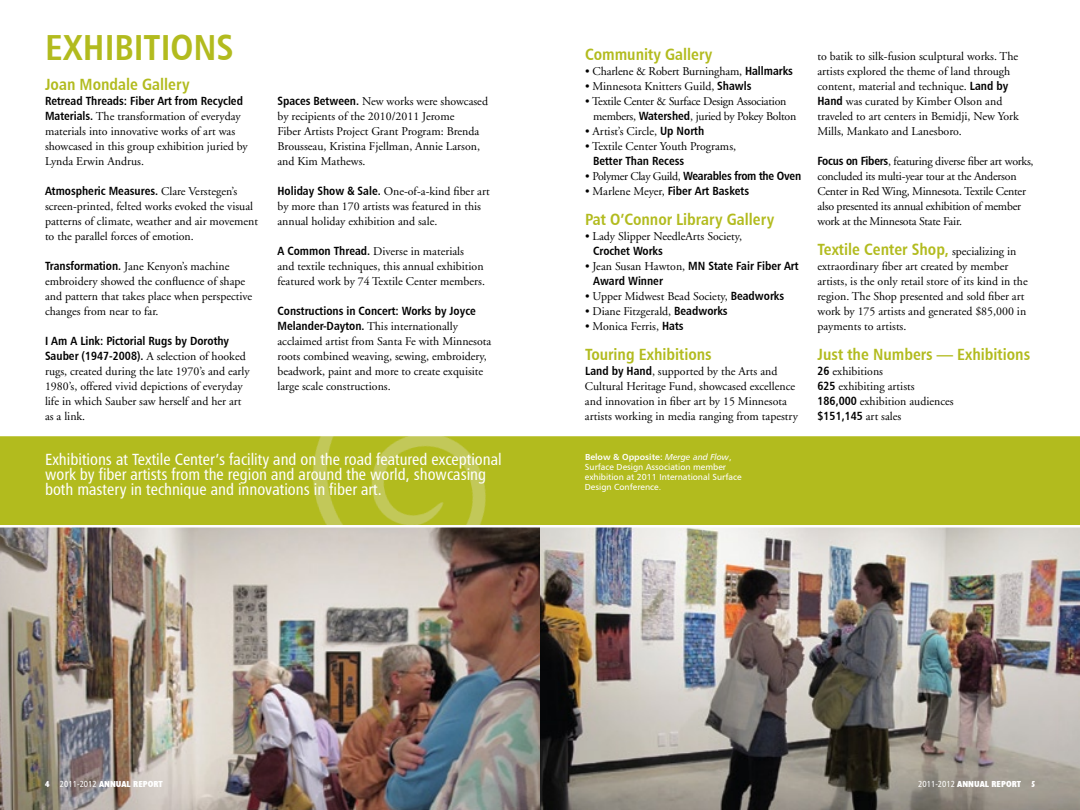
<style>
.page{position:relative;width:1080px;height:810px;background:#fff}
.page>*{position:absolute;margin:0;border:0;box-sizing:border-box;transform-origin:0 0}
.t1{font:36.25px "Humanist 777 BT Bold Condensed B";color:#b2bb1e}
.t2{font:16.25px/15px "Humanist 777 BT Roman Condensed B";color:#fff}
.t3{font:16.25px "Humanist 777 BT Bold Condensed B";color:#b2bb1e}
.t4{font:11.88px/15px "Adobe Garamond";color:#000}
.t5{font:11.88px/15px "Humanist 777 BT Bold Condensed B";color:#000}
.t6{font:11.88px/15px "Adobe Garamond";letter-spacing:-.02em;color:#000}
.t7{font:11.88px "Humanist 777 BT Bold Condensed B";letter-spacing:-.02em;color:#000}
.t8{font:8.75px/10px "Humanist 777 BT Roman B";color:#fff}
.t9{font:700 condensed 8.75px "Humanist 521 BT Xtra";color:#fff}
.t10{font:8.75px "Humanist 777 BT Bold B";color:#fff}
.s1{font-family:"Humanist 777 BT Bold Condensed B"}
.s2{font-family:"Adobe Garamond"}
.s3{font-family:"Humanist 777 BT Italic B"}
.s4{font-family:"Humanist 777 BT Roman B"}
.s5{font-family:"Adobe Garamond";font-size:11.88px;color:#000}
.s6{font-family:"Humanist 777 BT Roman Condensed B";font-weight:400;font-stretch:normal}
</style>
<div class="page">
<img style="left:0;top:528px;width:540px;height:282px">
<img style="left:540px;top:528px;width:540px;height:282px">
<div style="left:0;top:435px;width:1080px;height:90px;background:#b2bb1e"></div>
<img style="left:295px;top:436px;width:206px;height:89px">
<hr style="left:0;top:434px;width:1080px;height:2px;background:#fff">
<h1 class="t1" style="left:45px;top:25px;width:53px">Exhibi</h1>
<h1 class="t1" style="left:144px;top:25px;width:89px">tions</h1>
<h2 class="t3" style="left:45px;top:74px;width:146px">Joan Mondale Gallery</h2>
<p class="t5" style="left:45px;top:93px;width:200px">Retread Threads: Fiber Art from Recycled</p>
<p class="t4" style="left:45px;top:109px;width:204px"><span class="s1">Materials.</span> The transformation of everyday materials into innovative works of art was showcased in this group exhibition juried by Lynda Erwin Andrus.</p>
<p class="t5" style="left:45px;top:183px;width:194px">Atmospheric Measures. <span class="s2">Clare Verstegen’s</span></p>
<p class="t4" style="left:45px;top:199px;width:215px">screen-printed, felted works evoked the visual patterns of climate, weather and air movement to the parallel forces of emotion.</p>
<p class="t4" style="left:45px;top:259px;width:209px"><span class="s1">Transformation.</span> Jane Kenyon’s machine embroidery showed the confluence of shape and pattern that takes place when perspective changes from near to far.</p>
<p class="t5" style="left:45px;top:333px;width:202px">I Am A Link: Pictorial Rugs by Dorothy<br>Sauber (1947-2008). <span class="s2">A selection of hooked</span></p>
<p class="t4" style="left:45px;top:364px;width:206px">rugs, created during the late 1970’s and early 1980’s, offered vivid depictions of everyday life in which Sauber saw herself and her art as a link.</p>
<p class="t4" style="left:278px;top:94px;width:212px"><span class="s1">Spaces Between.</span> New works were showcased by recipients of the 2010/2011 Jerome<br>Fiber Artists Project Grant Program: Brenda Brousseau, Kristina Fjellman, Annie Larson, and Kim Mathews.</p>
<p class="t4" style="left:278px;top:184px;width:214px"><span class="s1">Holiday Show &amp; Sale.</span> One-of-a-kind fiber art by more than 170 artists was featured in this annual holiday exhibition and sale.</p>
<p class="t4" style="left:278px;top:244px;width:209px"><span class="s1">A Common Thread.</span> Diverse in materials<br>and textile techniques, this annual exhibition featured work by 74 Textile Center members.</p>
<p class="t5" style="left:278px;top:303px;width:200px">Constructions in Concert: Works by Joyce</p>
<p class="t4" style="left:278px;top:319px;width:215px"><span class="s1">Melander-Dayton.</span> This internationally acclaimed artist from Santa Fe with Minnesota roots combined weaving, sewing, embroidery, beadwork, paint and more to create exquisite large scale constructions.</p>
<h2 class="t3" style="left:585px;top:44px;width:129px">Community Gallery</h2>
<p class="t4" style="left:585px;top:64px;width:210px">• Charlene &amp; Robert Burningham, <span class="s1">Hallmarks</span></p>
<p class="t4" style="left:585px;top:79px;width:168px">• Minnesota Knitters Guild, <span class="s1">Shawls</span></p>
<p class="t6" style="left:593px;top:94px;width:205px;text-indent:-8px">• Textile Center &amp; Surface Design Association members, <span class="s1">Watershed</span>, juried by Pokey Bolton</p>
<p class="t4" style="left:585px;top:124px;width:121px">• Artist’s Circle, <span class="s1">Up North</span></p>
<p class="t4" style="left:585px;top:139px;width:153px">• Textile Center Youth Programs,</p>
<p class="t5" style="left:593px;top:153px;width:93px">Better Than Recess</p>
<p class="t7" style="left:585px;top:168px;width:218px"><span class="s2">• Polymer Clay Guild,</span> Wearables from the Oven</p>
<p class="t5" style="left:585px;top:183px;width:166px"><span class="s2">• Marlene Meyer,</span> Fiber Art Baskets</p>
<h2 class="t3" style="left:585px;top:209px;width:191px">Pat O’Connor Library Gallery</h2>
<p class="t4" style="left:585px;top:229px;width:159px">• Lady Slipper NeedleArts Society,</p>
<p class="t5" style="left:593px;top:243px;width:71px">Crochet Works</p>
<p class="t5" style="left:593px;top:258px;width:207px;text-indent:-8px"><span class="s2">• Jean Susan Hawton,</span> MN State Fair Fiber Art<br>Award Winner</p>
<p class="t4" style="left:585px;top:289px;width:201px">• Upper Midwest Bead Society, <span class="s1">Beadworks</span></p>
<p class="t4" style="left:585px;top:304px;width:144px">• Diane Fitzgerald, <span class="s1">Beadworks</span></p>
<p class="t4" style="left:585px;top:319px;width:100px">• Monica Ferris, <span class="s1">Hats</span></p>
<h2 class="t3" style="left:585px;top:344px;width:128px">Touring Exhibitions</h2>
<p class="t4" style="left:585px;top:364px;width:214px"><span class="s1">Land by Hand</span>, supported by the Arts and Cultural Heritage Fund, showcased excellence and innovation in fiber art by 15 Minnesota artists working in media ranging from tapestry</p>
<h2 class="t2" style="left:45px;top:452px;width:458px">Exhibitions at Textile Center’s facility and on the road featured exceptional work by fiber artists from the region and around the world, showcasing both mastery in technique and innovations in fiber art.</h2>
<p class="t10" style="left:585px;top:451px;width:148px">Below &amp; Opposite: <span class="s3">Merge and Flow</span><span class="s4">,</span></p>
<p class="t8" style="left:585px;top:462px;width:158px">Surface Design Association member exhibition at 2011 International Surface<br>Design Conference.</p>
<p class="t4" style="left:817px;top:49px;width:203px">to batik to silk-fusion sculptural works. The artists explored the theme of land through content, material and technique. <span class="s1">Land by Hand</span> was curated by Kimber Olson and traveled to art centers in Bemidji, New York Mills, Mankato and Lanesboro.</p>
<p class="t6" style="left:817px;top:154px;width:218px"><span class="s1">Focus on Fibers</span>, featuring diverse fiber art works, concluded its multi-year tour at the Anderson Center in Red Wing, Minnesota. Textile Center also presented its annual exhibition of member work at the Minnesota State Fair.</p>
<h2 class="t3" style="left:818px;top:239px;width:201px">Textile Center Shop, <span class="s5">specializing in</span></h2>
<p class="t4" style="left:818px;top:259px;width:212px">extraordinary fiber art created by member artists, is the only retail store of its kind in the region. The Shop presented and sold fiber art work by 175 artists and generated $85,000 in payments to artists.</p>
<h2 class="t3" style="left:818px;top:344px;width:214px">Just the Numbers — Exhibitions</h2>
<p class="t4" style="left:818px;top:364px;width:138px"><span class="s1">26</span> exhibitions<br><span class="s1">625</span> exhibiting artists<br><span class="s1">186,000</span> exhibition audiences</p>
<p class="t5" style="left:818px;top:408px;width:85px">$151,145 <span class="s2">art sales</span></p>
<p class="t9" style="left:45px;top:779px;width:119px">4 <span class="s6">2011-2012</span> ANNUAL REPORT</p>
<p class="t9" style="left:918px;top:779px;width:118px"><span class="s6">2011-2012</span> ANNUAL REPORT 5</p>
</div>
